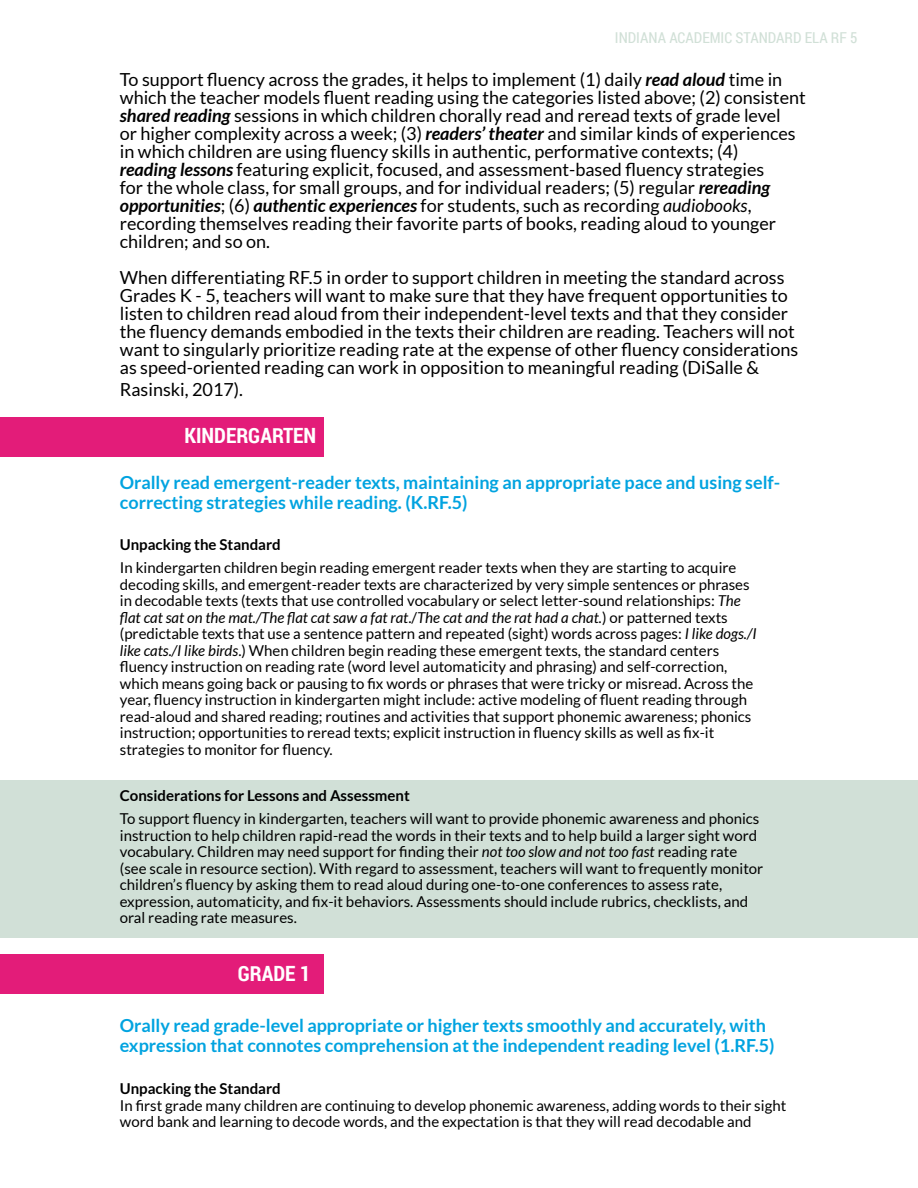
<style>
.page{position:relative;width:918px;height:1188px;background:#fff}
.page>*{position:absolute;margin:0;border:0;box-sizing:border-box;transform-origin:0 0}
.t1{font:700 21px "Roboto Condensed";color:#fff}
.t2{font:18px/18px "Lato";color:#000}
.t3{font:700 18px/19.5px "Lato";color:#00a3e0}
.t4{font:15px/16.5px "Lato";color:#000}
.t5{font:700 15px "Lato";color:#000}
.t6{font:15px "Roboto Condensed";color:#d1e0d7}
.s1{font-weight:700;font-style:italic}
.s2{font-style:italic}
</style>
<div class="page">
<div style="left:0;top:780px;width:918px;height:157px;background:#d1e0d7"></div>
<div style="left:0;top:955px;width:324px;height:39px;background:#e31c79"></div>
<div style="left:0;top:417px;width:324px;height:39px;background:#e31c79"></div>
<p class="t6" style="left:615px;top:28px;width:244px">INDIANA ACADEMIC STANDARD ELA RF 5</p>
<p class="t2" style="left:120px;top:71px;width:687px">To support fluency across the grades, it helps to implement (1) daily <span class="s1">read aloud</span> time in which the teacher models fluent reading using the categories listed above; (2) consistent <span class="s1">shared reading</span> sessions in which children chorally read and reread texts of grade level<br>or higher complexity across a week; (3) <span class="s1">readers’ theater</span> and similar kinds of experiences in which children are using fluency skills in authentic, performative contexts; (4)<br><span class="s1">reading lessons</span> featuring explicit, focused, and assessment-based fluency strategies<br>for the whole class, for small groups, and for individual readers; (5) regular <span class="s1">rereading opportunities</span>; (6) <span class="s1">authentic experiences</span> for students, such as recording <span class="s2">audiobooks</span>, recording themselves reading their favorite parts of books, reading aloud to younger children; and so on.</p>
<p class="t2" style="left:120px;top:269px;width:680px">When differentiating RF.5 in order to support children in meeting the standard across Grades K - 5, teachers will want to make sure that they have frequent opportunities to listen to children read aloud from their independent-level texts and that they consider the fluency demands embodied in the texts their children are reading. Teachers will not want to singularly prioritize reading rate at the expense of other fluency considerations as speed-oriented reading can work in opposition to meaningful reading (DiSalle &amp;</p>
<p class="t2" style="left:120px;top:380px;width:125px">Rasinski, 2017).</p>
<h1 class="t1" style="left:184px;top:421px;width:133px">KINDERGARTEN</h1>
<p class="t3" style="left:120px;top:473px;width:662px">Orally read emergent-reader texts, maintaining an appropriate pace and using self&shy;correcting strategies while reading. (K.RF.5)</p>
<p class="t5" style="left:120px;top:536px;width:162px">Unpacking the Standard</p>
<p class="t4" style="left:120px;top:559px;width:638px">In kindergarten children begin reading emergent reader texts when they are starting to acquire decoding skills, and emergent-reader texts are characterized by very simple sentences or phrases in decodable texts (texts that use controlled vocabulary or select letter-sound relationships: <span class="s2">The flat cat sat on the mat./The flat cat saw a fat rat</span>./<span class="s2">The cat and the rat had a chat.</span>) or patterned texts (predictable texts that use a sentence pattern and repeated (sight) words across pages: <span class="s2">I like dogs./I like cats./I like birds</span>.) When children begin reading these emergent texts, the standard centers fluency instruction on reading rate (word level automaticity and phrasing) and self-correction, which means going back or pausing to fix words or phrases that were tricky or misread. Across the year, fluency instruction in kindergarten might include: active modeling of fluent reading through read-aloud and shared reading; routines and activities that support phonemic awareness; phonics instruction; opportunities to reread texts; explicit instruction in fluency skills as well as fix-it strategies to monitor for fluency.</p>
<p class="t5" style="left:120px;top:787px;width:291px">Considerations for Lessons and Assessment</p>
<p class="t4" style="left:120px;top:811px;width:645px">To support fluency in kindergarten, teachers will want to provide phonemic awareness and phonics instruction to help children rapid-read the words in their texts and to help build a larger sight word vocabulary. Children may need support for finding their <span class="s2">not too slow and not too fast</span> reading rate (see scale in resource section). With regard to assessment, teachers will want to frequently monitor children’s fluency by asking them to read aloud during one-to-one conferences to assess rate, expression, automaticity, and fix-it behaviors. Assessments should include rubrics, checklists, and oral reading rate measures.</p>
<h1 class="t1" style="left:238px;top:959px;width:74px">GRADE 1</h1>
<p class="t3" style="left:120px;top:1016px;width:656px">Orally read grade-level appropriate or higher texts smoothly and accurately, with expression that connotes comprehension at the independent reading level (1.RF.5)</p>
<p class="t5" style="left:120px;top:1080px;width:162px">Unpacking the Standard</p>
<p class="t4" style="left:120px;top:1097px;width:668px">In first grade many children are continuing to develop phonemic awareness, adding words to their sight word bank and learning to decode words, and the expectation is that they will read decodable and</p>
</div>
